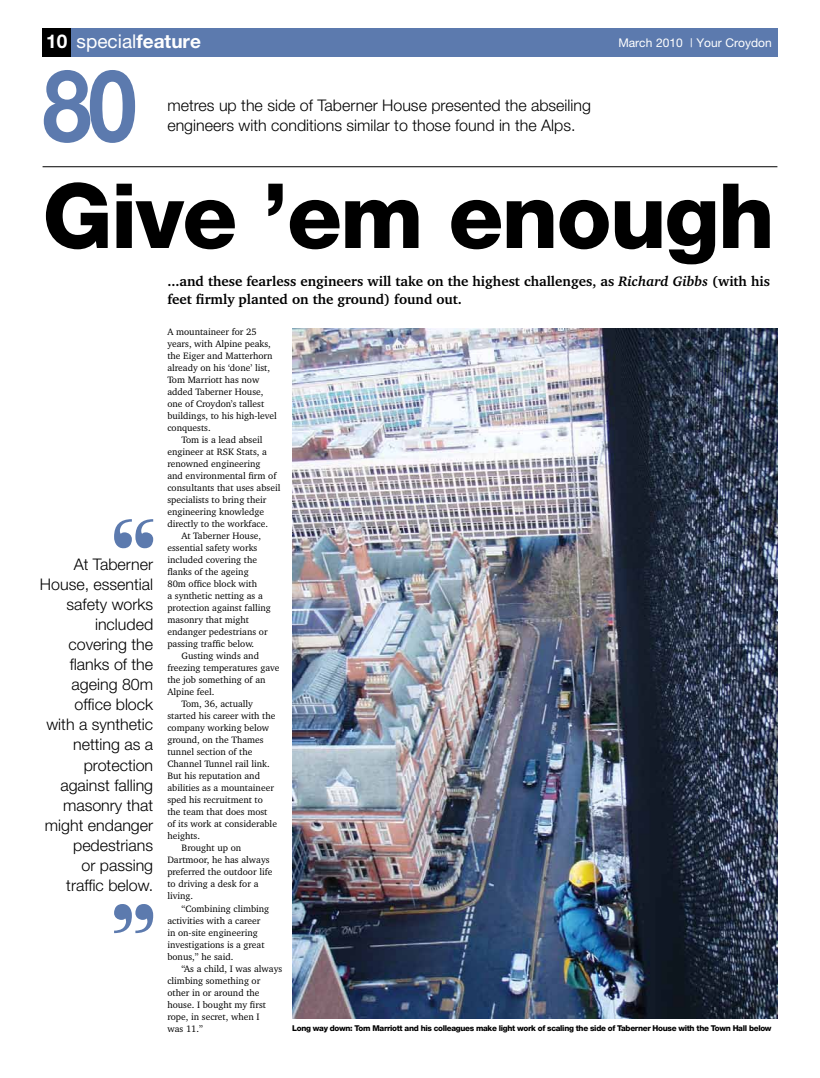
<style>
.page{position:relative;width:820px;height:1078px;background:#fff}
.page>*{position:absolute;margin:0;border:0;box-sizing:border-box;transform-origin:0 0}
.t1{font:700 100.1px "Helvetica Neue";color:#5c7aae;scale:.88 1}
.t2{font:800 90px "Helvetica Neue";letter-spacing:-.02em;color:#000}
.t3{font:700 19px "Helvetica Neue";color:#fff}
.t4{font:300 16px/20px "Helvetica Neue";color:#000;text-align:right}
.t5{font:700 14px/18px "Charter IT Cby BT";color:#000}
.t6{font:12px "Helvetica Neue";color:#fff}
.t7{font:9.5px "Charter IT Cby BT";color:#000}
.t8{font:800 8px "Helvetica Neue";letter-spacing:-.04em;color:#000}
.s1{font-weight:400}
.s2{font-style:italic}
</style>
<div class="page">
<hr style="left:43px;top:166px;width:734px;height:1px;background:#000">
<div style="left:71px;top:28px;width:706px;height:29px;background:#5c7aae"></div>
<div style="left:43px;top:28px;width:28px;height:29px;background:#000"></div>
<img style="left:292px;top:328px;width:485px;height:690px">
<svg style="left:114px;top:519px;width:39px;height:29px"></svg>
<svg style="left:114px;top:904px;width:39px;height:28px"></svg>
<h3 class="t3" style="left:46px;top:30px;width:156px">10 <span class="s1">special</span>feature</h3>
<p class="t6" style="left:618px;top:36px;width:155px">March 2010 | Your Croydon</p>
<h1 class="t1" style="left:43px;top:44px;width:109px">80</h1>
<h3 class="t4" style="left:167px;top:95px;width:425px">metres up the side of Taberner House presented the abseiling</h3>
<h3 class="t4" style="left:167px;top:115px;width:409px">engineers with conditions similar to those found in the Alps.</h3>
<h2 class="t2" style="left:43px;top:162px;width:733px">Give ’em enough</h2>
<h3 class="t4" style="left:40px;top:554px;width:115px">At Taberner<br>House, essential safety works included covering the flanks of the ageing 80m office block<br>with a synthetic netting as a protection against falling masonry that might endanger pedestrians<br>or passing traffic below.</h3>
<h3 class="t5" style="left:167px;top:272px;width:604px">...and these fearless engineers will take on the highest challenges, as <span class="s2">Richard Gibbs</span> (with his feet firmly planted on the ground) found out.</h3>
<p class="t7" style="left:167px;top:326px;width:91px">A mountaineer for 25</p>
<p class="t7" style="left:167px;top:338px;width:105px">years, with Alpine peaks,</p>
<p class="t7" style="left:167px;top:350px;width:107px">the Eiger and Matterhorn</p>
<p class="t7" style="left:167px;top:362px;width:104px">already on his ‘done’ list,</p>
<p class="t7" style="left:167px;top:374px;width:93px">Tom Marriott has now</p>
<p class="t7" style="left:167px;top:386px;width:97px">added Taberner House,</p>
<p class="t7" style="left:167px;top:398px;width:98px">one of Croydon’s tallest</p>
<p class="t7" style="left:167px;top:410px;width:111px">buildings, to his high-level</p>
<p class="t7" style="left:167px;top:422px;width:45px">conquests.</p>
<p class="t7" style="left:181px;top:434px;width:82px">Tom is a lead abseil</p>
<p class="t7" style="left:167px;top:446px;width:101px">engineer at RSK Stats, a</p>
<p class="t7" style="left:167px;top:458px;width:94px">renowned engineering</p>
<p class="t7" style="left:167px;top:470px;width:110px">and environmental firm of</p>
<p class="t7" style="left:167px;top:482px;width:114px">consultants that uses abseil</p>
<p class="t7" style="left:167px;top:494px;width:100px">specialists to bring their</p>
<p class="t7" style="left:167px;top:506px;width:98px">engineering knowledge</p>
<p class="t7" style="left:167px;top:518px;width:102px">directly to the workface.</p>
<p class="t7" style="left:181px;top:530px;width:81px">At Taberner House,</p>
<p class="t7" style="left:167px;top:542px;width:91px">essential safety works</p>
<p class="t7" style="left:167px;top:554px;width:91px">included covering the</p>
<p class="t7" style="left:167px;top:566px;width:83px">flanks of the ageing</p>
<p class="t7" style="left:167px;top:578px;width:91px">80m office block with</p>
<p class="t7" style="left:167px;top:590px;width:97px">a synthetic netting as a</p>
<p class="t7" style="left:167px;top:602px;width:105px">protection against falling</p>
<p class="t7" style="left:167px;top:614px;width:83px">masonry that might</p>
<p class="t7" style="left:167px;top:626px;width:102px">endanger pedestrians or</p>
<p class="t7" style="left:167px;top:638px;width:88px">passing traffic below.</p>
<p class="t7" style="left:181px;top:650px;width:79px">Gusting winds and</p>
<p class="t7" style="left:167px;top:662px;width:114px">freezing temperatures gave</p>
<p class="t7" style="left:167px;top:674px;width:100px">the job something of an</p>
<p class="t7" style="left:167px;top:686px;width:49px">Alpine feel.</p>
<p class="t7" style="left:181px;top:698px;width:73px">Tom, 36, actually</p>
<p class="t7" style="left:167px;top:710px;width:110px">started his career with the</p>
<p class="t7" style="left:167px;top:722px;width:103px">company working below</p>
<p class="t7" style="left:167px;top:734px;width:98px">ground, on the Thames</p>
<p class="t7" style="left:167px;top:746px;width:87px">tunnel section of the</p>
<p class="t7" style="left:167px;top:758px;width:104px">Channel Tunnel rail link.</p>
<p class="t7" style="left:167px;top:770px;width:94px">But his reputation and</p>
<p class="t7" style="left:167px;top:782px;width:108px">abilities as a mountaineer</p>
<p class="t7" style="left:167px;top:794px;width:97px">sped his recruitment to</p>
<p class="t7" style="left:167px;top:806px;width:101px">the team that does most</p>
<p class="t7" style="left:167px;top:818px;width:111px">of its work at considerable</p>
<p class="t7" style="left:167px;top:830px;width:34px">heights.</p>
<p class="t7" style="left:181px;top:842px;width:61px">Brought up on</p>
<p class="t7" style="left:167px;top:854px;width:104px">Dartmoor, he has always</p>
<p class="t7" style="left:167px;top:866px;width:106px">preferred the outdoor life</p>
<p class="t7" style="left:167px;top:878px;width:93px">to driving a desk for a</p>
<p class="t7" style="left:167px;top:890px;width:27px">living.</p>
<p class="t7" style="left:181px;top:902px;width:89px">“Combining climbing</p>
<p class="t7" style="left:167px;top:914px;width:95px">activities with a career</p>
<p class="t7" style="left:167px;top:926px;width:92px">in on-site engineering</p>
<p class="t7" style="left:167px;top:938px;width:99px">investigations is a great</p>
<p class="t7" style="left:167px;top:950px;width:67px">bonus,” he said.</p>
<p class="t7" style="left:181px;top:962px;width:102px">“As a child, I was always</p>
<p class="t7" style="left:167px;top:974px;width:94px">climbing something or</p>
<p class="t7" style="left:167px;top:986px;width:94px">other in or around the</p>
<p class="t7" style="left:167px;top:998px;width:100px">house. I bought my first</p>
<p class="t7" style="left:167px;top:1010px;width:94px">rope, in secret, when I</p>
<p class="t7" style="left:167px;top:1022px;width:37px">was 11.”</p>
<p class="t8" style="left:292px;top:1023px;width:480px">Long way down: Tom Marriott and his colleagues make light work of scaling the side of Taberner House with the Town Hall below</p>
</div>
